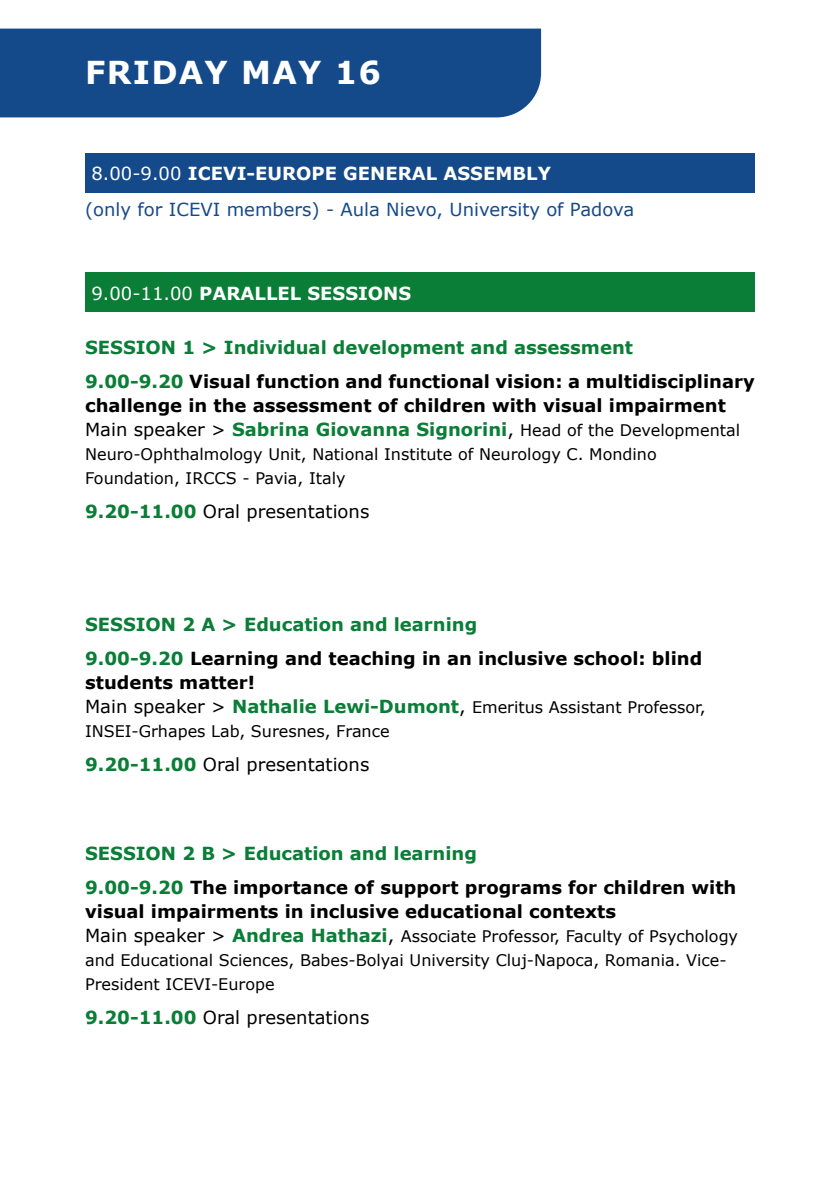
<style>
.page{position:relative;width:840px;height:1191px;background:#fff}
.page>*{position:absolute;margin:0;border:0;box-sizing:border-box;transform-origin:0 0}
.t1{font:700 31.6px "Verdana";letter-spacing:.04em;color:#fff}
.t2{font:700 18px/34px "Verdana";color:#000}
.t3{font:700 18px/34px "Verdana";color:#0a7d37}
.t4{font:18px/36px "Verdana";color:#154a8a}
.t5{font:18px "Verdana";color:#000}
.t6{font:700 18px "Verdana";color:#fff}
.t7{font:16px/24px "Verdana";color:#000}
.s1{color:#fff}
.s2{font-weight:700;color:#fff}
.s3{font-weight:400}
.s4{color:#000}
.s5{color:#0a7d37}
.s6{font-weight:400;font-size:16px}
.s7{font-weight:700;color:#0a7d37}
.s8{font-size:18px}
.s9{font-weight:700;font-size:18px;color:#0a7d37}
</style>
<div class="page">
<div style="left:85px;top:272px;width:669px;height:40px;background:#0a7d37"></div>
<div style="left:85px;top:153px;width:669px;height:40px;background:#154a8a"></div>
<div style="left:0;top:29px;width:540px;height:88px;background:#154a8a"></div>
<h1 class="t1" style="left:85px;top:52px;width:297px">FRIDAY MAY 16</h1>
<p class="t4" style="left:85px;top:155px;width:550px;text-indent:6px"><span class="s1">8.00-9.00</span> <span class="s2">ICEVI-EUROPE GENERAL ASSEMBLY<br></span>(only for ICEVI members) - Aula Nievo, University of Padova</p>
<p class="t6" style="left:91px;top:282px;width:321px"><span class="s3">9.00-11.00</span> PARALLEL SESSIONS</p>
<p class="t3" style="left:85px;top:330px;width:670px">SESSION 1 &gt; Individual development and assessment<br>9.00-9.20 <span class="s4">Visual function and functional vision: a multidisciplinary</span></p>
<p class="t2" style="left:85px;top:393px;width:656px;line-height:24px">challenge in the assessment of children with visual impairment<br><span class="s3">Main speaker &gt;</span> <span class="s5">Sabrina Giovanna Signorini</span><span class="s3">,</span> <span class="s6">Head of the Developmental</span></p>
<p class="t7" style="left:85px;top:442px;width:572px">Neuro-Ophthalmology Unit, National Institute of Neurology C. Mondino<br>Foundation, IRCCS - Pavia, Italy</p>
<p class="t5" style="left:85px;top:499px;width:285px"><span class="s7">9.20-11.00</span> Oral presentations</p>
<p class="t2" style="left:85px;top:607px;width:618px"><span class="s5">SESSION 2 A &gt; Education and learning<br>9.00-9.20</span> Learning and teaching in an inclusive school: blind</p>
<p class="t2" style="left:85px;top:665px;width:171px">students matter!</p>
<p class="t7" style="left:85px;top:695px;width:621px"><span class="s8">Main speaker &gt;</span> <span class="s9">Nathalie Lewi-Dumont</span><span class="s8">,</span> Emeritus Assistant Professor,<br>INSEI-Grhapes Lab, Suresnes, France</p>
<p class="t5" style="left:85px;top:753px;width:285px"><span class="s7">9.20-11.00</span> Oral presentations</p>
<p class="t2" style="left:85px;top:837px;width:652px"><span class="s5">SESSION 2 B &gt; Education and learning<br>9.00-9.20</span> The importance of support programs for children with</p>
<p class="t2" style="left:85px;top:895px;width:532px">visual impairments in inclusive educational contexts</p>
<p class="t7" style="left:85px;top:924px;width:654px"><span class="s8">Main speaker &gt;</span> <span class="s9">Andrea Hathazi</span><span class="s8">,</span> Associate Professor, Faculty of Psychology and Educational Sciences, Babes-Bolyai University Cluj-Napoca, Romania. Vice-<br>President ICEVI-Europe</p>
<p class="t5" style="left:85px;top:1006px;width:285px"><span class="s7">9.20-11.00</span> Oral presentations</p>
</div>
